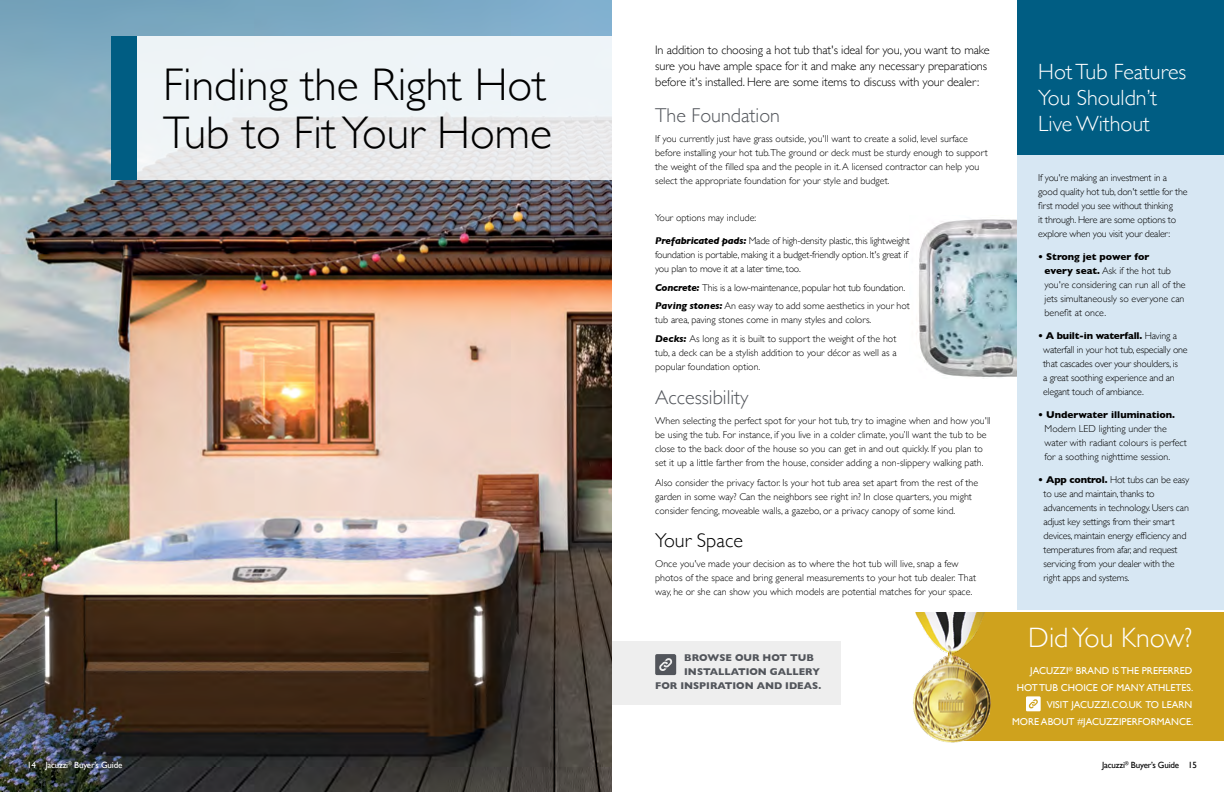
<style>
.page{position:relative;width:1224px;height:792px;background:#fff}
.page>*{position:absolute;margin:0;border:0;box-sizing:border-box;transform-origin:0 0}
.t1{font:300 45.7px/48px "Gill Sans";color:#000}
.t2{font:300 28px "Gill Sans";color:#fff}
.t3{font:300 22px/26px "Gill Sans";color:#fff}
.t4{font:300 20px "Gill Sans";color:#52555b}
.t5{font:300 20px "Gill Sans";color:#000}
.t6{font:300 12.3px/16px "Gill Sans";letter-spacing:-.01em;color:#000}
.t7{font:300 10px/14px "Gill Sans";color:#000}
.t8{font:300 10px/14px "Gill Sans";letter-spacing:-.02em;color:#000}
.t9{font:10px/17px "Gill Sans";color:#fff;text-align:right}
.t10{font:700 10px "Gill Sans";color:#52555b}
.t11{font:700 10px "Gill Sans";color:#000}
.t12{font:9px "Gill Sans";letter-spacing:-.02em;color:#fff}
.t13{font:9px "Gill Sans";letter-spacing:-.02em;color:#000}
.t14{font:5.2px "Gill Sans";color:#000}
.s1{font-weight:700;font-style:italic}
.s2{font-weight:700}
</style>
<div class="page">
<img style="left:919px;top:219px;width:98px;height:159px">
<div style="left:1017px;top:12px;width:207px;height:598px;background:#d7e7f3"></div>
<div style="left:1017px;top:0;width:207px;height:154px;background:#005d83"></div>
<img style="left:0;top:0;width:612px;height:792px">
<div style="left:117px;top:36px;width:495px;height:144px;background:linear-gradient(to bottom,#f0f7fb,#e8e8e9)"></div>
<div style="left:111px;top:36px;width:26px;height:144px;background:#005d83"></div>
<div style="left:612px;top:641px;width:229px;height:63px;background:#eee"></div>
<svg style="left:655px;top:654px;width:21px;height:21px"></svg>
<div style="left:948px;top:612px;width:276px;height:129px;background:#cfa21d"></div>
<img style="left:913px;top:612px;width:78px;height:131px">
<svg style="left:1026px;top:696px;width:15px;height:15px"></svg>
<p class="t6" style="left:655px;top:42px;width:336px">In addition to choosing a hot tub that's ideal for you, you want to make sure you have ample space for it and make any necessary preparations before it's installed. Here are some items to discuss with your dealer:</p>
<h3 class="t4" style="left:655px;top:100px;width:126px">The Foundation</h3>
<p class="t7" style="left:655px;top:132px;width:334px">If you currently just have grass outside, you'll want to create a solid, level surface before installing your hot tub.The ground or deck must be sturdy enough to support the weight of the filled spa and the people in it. A licensed contractor can help you select the appropriate foundation for your style and budget.</p>
<p class="t7" style="left:655px;top:211px;width:103px">Your options may include:</p>
<p class="t8" style="left:655px;top:234px;width:256px"><span class="s1">Prefabricated pads:</span> Made of high-density plastic, this lightweight foundation is portable, making it a budget-friendly option. It's great if you plan to move it at a later time, too.</p>
<p class="t8" style="left:655px;top:278px;width:256px;line-height:18.5px"><span class="s1">Concrete:</span> This is a low-maintenance, popular hot tub foundation.<br><span class="s1">Paving stones:</span> An easy way to add some aesthetics in your hot</p>
<p class="t7" style="left:655px;top:310px;width:243px;line-height:18.5px">tub area, paving stones come in many styles and colors.<br><span class="s1">Decks:</span> As long as it is built to support the weight of the hot</p>
<p class="t7" style="left:655px;top:345px;width:243px">tub, a deck can be a stylish addition to your décor as well as a popular foundation option.</p>
<h3 class="t4" style="left:655px;top:381px;width:95px">Accessibility</h3>
<p class="t7" style="left:655px;top:413px;width:337px">When selecting the perfect spot for your hot tub, try to imagine when and how you'll be using the tub. For instance, if you live in a colder climate, you’ll want the tub to be close to the back door of the house so you can get in and out quickly. If you plan to set it up a little farther from the house, consider adding a non-slippery walking path.</p>
<p class="t7" style="left:655px;top:475px;width:325px">Also consider the privacy factor. Is your hot tub area set apart from the rest of the garden in some way? Can the neighbors see right in? In close quarters, you might consider fencing, moveable walls, a gazebo, or a privacy canopy of some kind.</p>
<h3 class="t5" style="left:655px;top:525px;width:89px">Your Space</h3>
<p class="t7" style="left:655px;top:557px;width:322px">Once you've made your decision as to where the hot tub will live, snap a few photos of the space and bring general measurements to your hot tub dealer. That way, he or she can show you which models are potential matches for your space.</p>
<h1 class="t1" style="left:163px;top:58px;width:390px">Finding the Right Hot<br>Tub to Fit Your Home</h1>
<h3 class="t3" style="left:1038px;top:58px;width:150px">Hot Tub Features<br>You Shouldn’t<br>Live Without</h3>
<p class="t8" style="left:1038px;top:170px;width:151px">If you're making an investment in a good quality hot tub, don't settle for the first model you see without thinking<br>it through. Here are some options to explore when you visit your dealer:</p>
<p class="t7" style="left:1045px;top:249px;width:143px;text-indent:-6px"><span class="s2">• Strong jet power for<br>every seat.</span> Ask if the hot tub you're considering can run all of the jets simultaneously so everyone can benefit at once.</p>
<p class="t8" style="left:1043px;top:328px;width:146px;text-indent:-5px"><span class="s2">• A built-in waterfall.</span> Having a waterfall in your hot tub, especially one that cascades over your shoulders, is<br>a great soothing experience and an elegant touch of ambiance.</p>
<p class="t11" style="left:1038px;top:406px;width:138px">• Underwater illumination.</p>
<p class="t7" style="left:1045px;top:421px;width:144px">Modern LED lighting under the water with radiant colours is perfect for a soothing nighttime session.</p>
<p class="t8" style="left:1044px;top:472px;width:147px;text-indent:-5px"><span class="s2">• App control.</span> Hot tubs can be easy to use and maintain, thanks to advancements in technology. Users can adjust key settings from their smart devices, maintain energy efficiency and temperatures from afar, and request servicing from your dealer with the right apps and systems.</p>
<p class="t10" style="left:684px;top:649px;width:131px">BROWSE OUR HOT TUB</p>
<p class="t10" style="left:684px;top:663px;width:137px">INSTALLATION GALLERY</p>
<p class="t10" style="left:655px;top:677px;width:168px">FOR INSPIRATION AND IDEAS.</p>
<h2 class="t2" style="left:1028px;top:616px;width:165px">Did You Know?</h2>
<p class="t9" style="left:1012px;top:662px;width:183px">JACUZZI<sup>®</sup> BRAND IS THE PREFERRED<br>HOT TUB CHOICE OF MANY ATHLETES.<br>VISIT JACUZZI.CO.UK TO LEARN<br>MORE ABOUT #JACUZZIPERFORMANCE.</p>
<p class="t12" style="left:27px;top:760px;width:97px">14 Jacuzzi<sup>®</sup> Buyer’s Guide</p>
<p class="t13" style="left:1131px;top:760px;width:50px">Buyer’s Guide</p>
<p class="t14" style="left:1125px;top:760px;width:5px">®</p>
<p class="t13" style="left:1102px;top:760px;width:24px">Jacuzzi</p>
<p class="t13" style="left:1188px;top:760px;width:10px">15</p>
</div>
